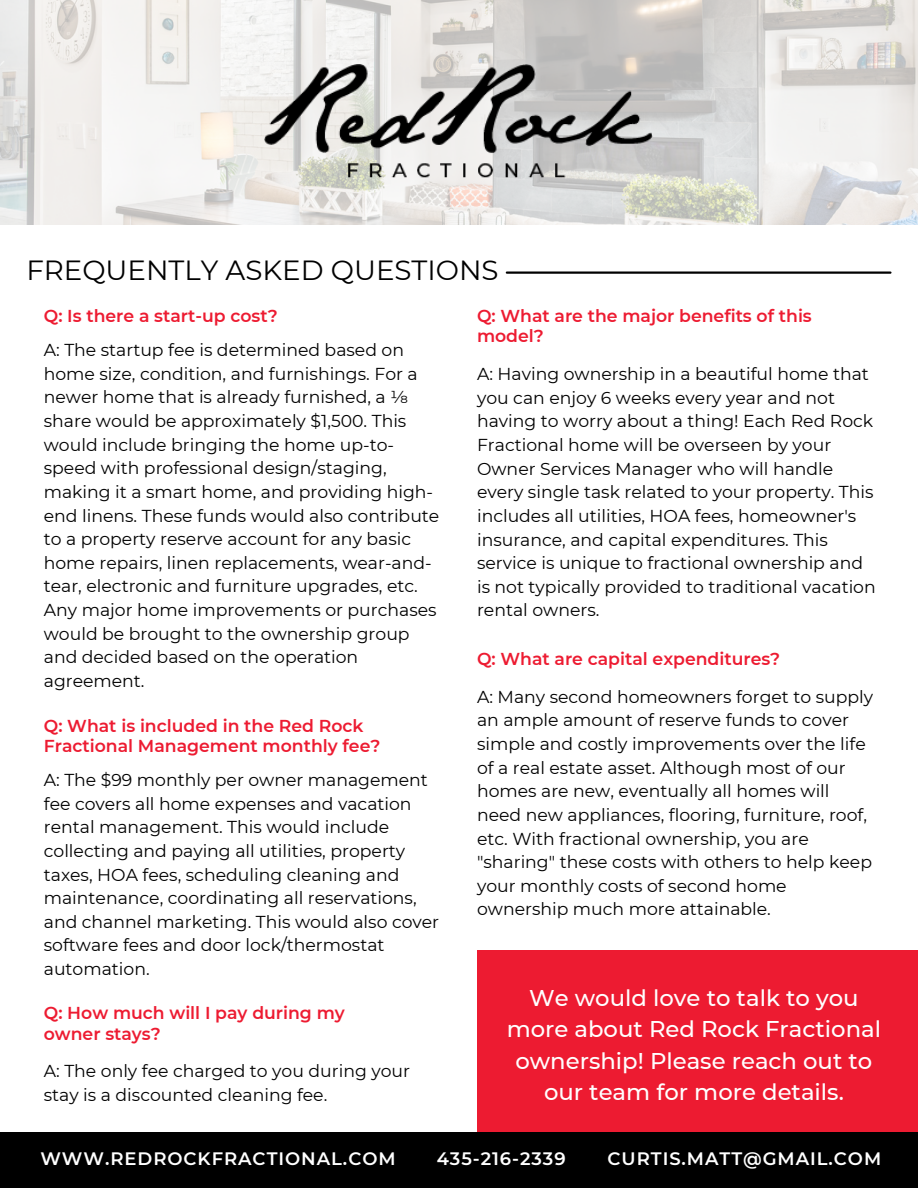
<style>
.page{position:relative;width:918px;height:1188px;background:#fff}
.page>*{position:absolute;margin:0;border:0;box-sizing:border-box;transform-origin:0 0}
.t1{font:27.75px "Montserrat";color:#000}
.t2{font:500 22.8px/31.5px "Montserrat";color:#fff;text-align:center}
.t3{font:600 18px "Montserrat";letter-spacing:.055em;color:#fff}
.t4{font:17.25px/23.7px "Montserrat";color:#000}
.t5{font:600 17.25px/20.2px "Montserrat";color:#ed1b31}
</style>
<div class="page">
<hr style="left:507px;top:271px;width:383px;height:3px;background:#000">
<img style="left:0;top:0;width:918px;height:225px">
<img style="left:265px;top:64px;width:388px;height:118px">
<div style="left:477px;top:950px;width:441px;height:186px;background:#ed1b31"></div>
<div style="left:0;top:1132px;width:918px;height:56px;background:#000"></div>
<p class="t1" style="left:26px;top:253px;width:474px">FREQUENTLY ASKED QUESTIONS</p>
<p class="t5" style="left:44px;top:306px;width:235px">Q: Is there a start-up cost?</p>
<p class="t4" style="left:44px;top:338px;width:397px">A: The startup fee is determined based on home size, condition, and furnishings. For a newer home that is already furnished, a ⅛ share would be approximately $1,500. This would include bringing the home up-to&shy;speed with professional design/staging, making it a smart home, and providing high&shy;end linens. These funds would also contribute to a property reserve account for any basic home repairs, linen replacements, wear-and&shy;tear, electronic and furniture upgrades, etc.<br>Any major home improvements or purchases would be brought to the ownership group and decided based on the operation agreement.</p>
<p class="t5" style="left:44px;top:715px;width:338px">Q: What is included in the Red Rock<br>Fractional Management monthly fee?</p>
<p class="t4" style="left:44px;top:768px;width:397px">A: The $99 monthly per owner management fee covers all home expenses and vacation rental management. This would include collecting and paying all utilities, property taxes, HOA fees, scheduling cleaning and maintenance, coordinating all reservations, and channel marketing. This would also cover software fees and door lock/thermostat automation.</p>
<p class="t5" style="left:477px;top:306px;width:336px">Q: What are the major benefits of this model?</p>
<p class="t4" style="left:477px;top:362px;width:400px">A: Having ownership in a beautiful home that you can enjoy 6 weeks every year and not having to worry about a thing! Each Red Rock Fractional home will be overseen by your Owner Services Manager who will handle every single task related to your property. This includes all utilities, HOA fees, homeowner's insurance, and capital expenditures. This service is unique to fractional ownership and is not typically provided to traditional vacation rental owners.</p>
<p class="t5" style="left:477px;top:649px;width:305px">Q: What are capital expenditures?</p>
<p class="t4" style="left:477px;top:685px;width:398px">A: Many second homeowners forget to supply an ample amount of reserve funds to cover simple and costly improvements over the life of a real estate asset. Although most of our homes are new, eventually all homes will need new appliances, flooring, furniture, roof, etc. With fractional ownership, you are "sharing" these costs with others to help keep your monthly costs of second home ownership much more attainable.</p>
<p class="t5" style="left:44px;top:1003px;width:302px">Q: How much will I pay during my owner stays?</p>
<p class="t4" style="left:44px;top:1059px;width:368px">A: The only fee charged to you during your stay is a discounted cleaning fee.</p>
<p class="t2" style="left:507px;top:982px;width:376px">We would love to talk to you more about Red Rock Fractional ownership! Please reach out to our team for more details.</p>
<p class="t3" style="left:40px;top:1147px;width:357px">WWW.REDROCKFRACTIONAL.COM</p>
<p class="t3" style="left:437px;top:1147px;width:130px">435-216-2339</p>
<p class="t3" style="left:608px;top:1147px;width:275px">CURTIS.MATT@GMAIL.COM</p>
</div>
